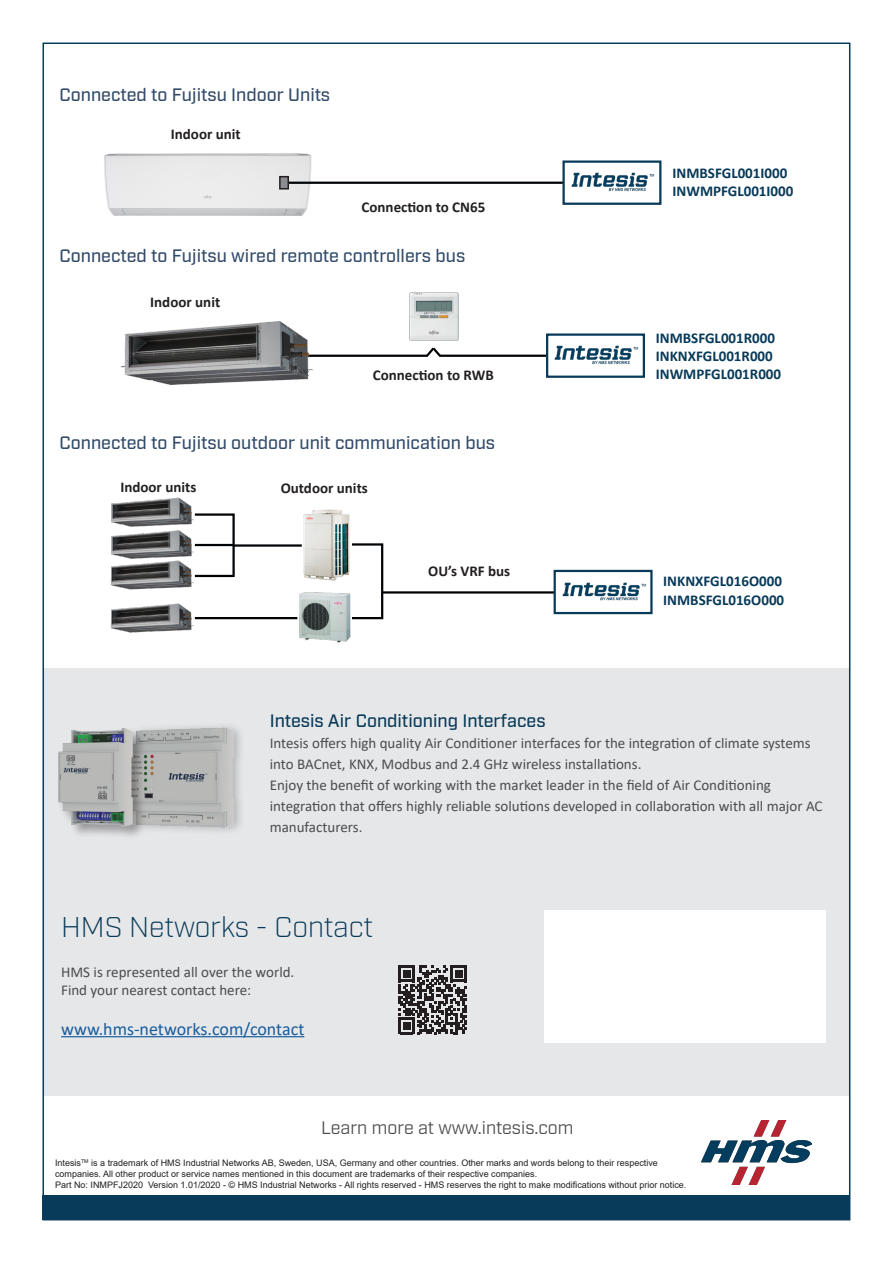
<style>
.page{position:relative;width:893px;height:1263px;background:#fff}
.page>*{position:absolute;margin:0;border:0;box-sizing:border-box;transform-origin:0 0}
.t1{font:300 28.5px "Industry";color:#083a59}
.Bodytext{font:500 18px "Industry";color:#324b69}
.t2{font:500 18px "Industry";color:#083a59}
.t3{font:18px "Calibri";color:#175d9e}
.t4{font:18px "Industry";color:#4b4c4d}
.t5{font:15px/21px "Calibri";color:#4b4c4d}
.t6{font:700 15px/18px "Calibri";color:#083a59}
.t7{font:700 15px "Calibri";color:#231f20}
.fieldbus_features_te{font:9px/10.8px "Arial";color:#231f20}
</style>
<div class="page">
<div style="left:43px;top:1195px;width:807px;height:24px;background:#083a59"></div>
<img style="left:702px;top:1120px;width:109px;height:64px">
<img style="left:104px;top:153px;width:209px;height:63px">
<hr style="left:289px;top:182px;width:274px;height:2px;background:#000306">
<div style="left:280px;top:177px;width:8px;height:12px;background:#8a8c8f"></div>
<div style="left:279px;top:176px;width:10px;height:14px;border:2px solid #231f20"></div>
<img style="left:120px;top:321px;width:194px;height:64px">
<img style="left:409px;top:293px;width:49px;height:47px">
<svg style="left:305px;top:345px;width:241px;height:13px"></svg>
<svg style="left:205px;top:513px;width:30px;height:65px"></svg>
<hr style="left:195px;top:544px;width:38px;height:2px;background:#000306">
<hr style="left:195px;top:575px;width:38px;height:2px;background:#000306">
<hr style="left:233px;top:544px;width:69px;height:3px;background:#000306">
<hr style="left:195px;top:617px;width:102px;height:2px;background:#000306">
<div style="left:351px;top:543px;width:32px;height:76px;border:2px solid #000306"></div>
<img style="left:111px;top:560px;width:94px;height:30px">
<img style="left:111px;top:497px;width:94px;height:62px">
<img style="left:303px;top:509px;width:47px;height:72px">
<img style="left:297px;top:592px;width:54px;height:51px">
<hr style="left:382px;top:591px;width:172px;height:3px;background:#000306">
<img style="left:111px;top:603px;width:94px;height:30px">
<img style="left:571px;top:172px;width:84px;height:20px">
<div style="left:562px;top:160px;width:99px;height:45px;border:2px solid #083a59"></div>
<img style="left:554px;top:345px;width:84px;height:20px">
<div style="left:546px;top:333px;width:99px;height:45px;border:2px solid #083a59"></div>
<img style="left:562px;top:582px;width:84px;height:19px">
<div style="left:554px;top:570px;width:99px;height:44px;border:2px solid #083a59"></div>
<div style="left:44px;top:832px;width:805px;height:263px;background:#e6e7e9"></div>
<div style="left:544px;top:910px;width:282px;height:132px;background:#fff"></div>
<hr style="left:61px;top:1036px;width:243px;height:1px;background:#175d9e">
<svg style="left:398px;top:965px;width:69px;height:69px"></svg>
<div style="left:44px;top:668px;width:805px;height:171px;background:#e6e7e9"></div>
<img style="left:159px;top:726px;width:82px;height:106px">
<img style="left:42px;top:708px;width:117px;height:145px">
<p class="Bodytext" style="left:60px;top:84px;width:272px">Connected to Fujitsu Indoor Units</p>
<p class="t7" style="left:171px;top:124px;width:71px">Indoor unit</p>
<p class="t7" style="left:362px;top:196px;width:125px">Connection to CN65</p>
<p class="Bodytext" style="left:60px;top:245px;width:407px">Connected to Fujitsu wired remote controllers bus</p>
<p class="t7" style="left:150px;top:292px;width:71px">Indoor unit</p>
<p class="t7" style="left:373px;top:364px;width:123px">Connection to RWB</p>
<p class="Bodytext" style="left:60px;top:432px;width:437px">Connected to Fujitsu outdoor unit communication bus</p>
<p class="t7" style="left:120px;top:477px;width:77px">Indoor units</p>
<p class="t7" style="left:281px;top:477px;width:89px">Outdoor units</p>
<p class="t7" style="left:428px;top:560px;width:84px">OU’s VRF bus</p>
<p class="t6" style="left:672px;top:164px;width:122px">INMBSFGL001I000<br>INWMPFGL001I000</p>
<p class="t6" style="left:656px;top:329px;width:121px">INMBSFGL001R000</p>
<p class="t6" style="left:656px;top:347px;width:118px">INKNXFGL001R000</p>
<p class="t6" style="left:656px;top:365px;width:127px">INWMPFGL001R000</p>
<p class="t6" style="left:663px;top:572px;width:122px">INKNXFGL016O000<br>INMBSFGL016O000</p>
<p class="t2" style="left:270px;top:710px;width:277px">Intesis Air Conditioning Interfaces</p>
<p class="t5" style="left:270px;top:732px;width:543px">Intesis offers high quality Air Conditioner interfaces for the integration of climate systems into BACnet, KNX, Modbus and 2.4 GHz wireless installations.</p>
<p class="t5" style="left:270px;top:774px;width:554px">Enjoy the benefit of working with the market leader in the field of Air Conditioning integration that offers highly reliable solutions developed in collaboration with all major AC manufacturers.</p>
<p class="t1" style="left:61px;top:910px;width:314px">HMS Networks - Contact</p>
<p class="t5" style="left:61px;top:963px;width:235px;line-height:18px">HMS is represented all over the world.<br>Find your nearest contact here:</p>
<p class="t3" style="left:61px;top:1016px;width:245px">www.hms-networks.com/contact</p>
<p class="t4" style="left:321px;top:1117px;width:254px">Learn more at www.intesis.com</p>
<p class="fieldbus_features_te" style="left:55px;top:1157px;width:604px">Intesis<sup>TM</sup> is a trademark of HMS Industrial Networks AB, Sweden, USA, Germany and other countries. Other marks and words belong to their respective companies. All other product or service names mentioned in this document are trademarks of their respective companies.</p>
<p class="fieldbus_features_te" style="left:55px;top:1179px;width:633px">Part No: INMPFJ2020 Version 1.01/2020 - © HMS Industrial Networks - All rights reserved - HMS reserves the right to make modifications without prior notice.</p>
</div>
